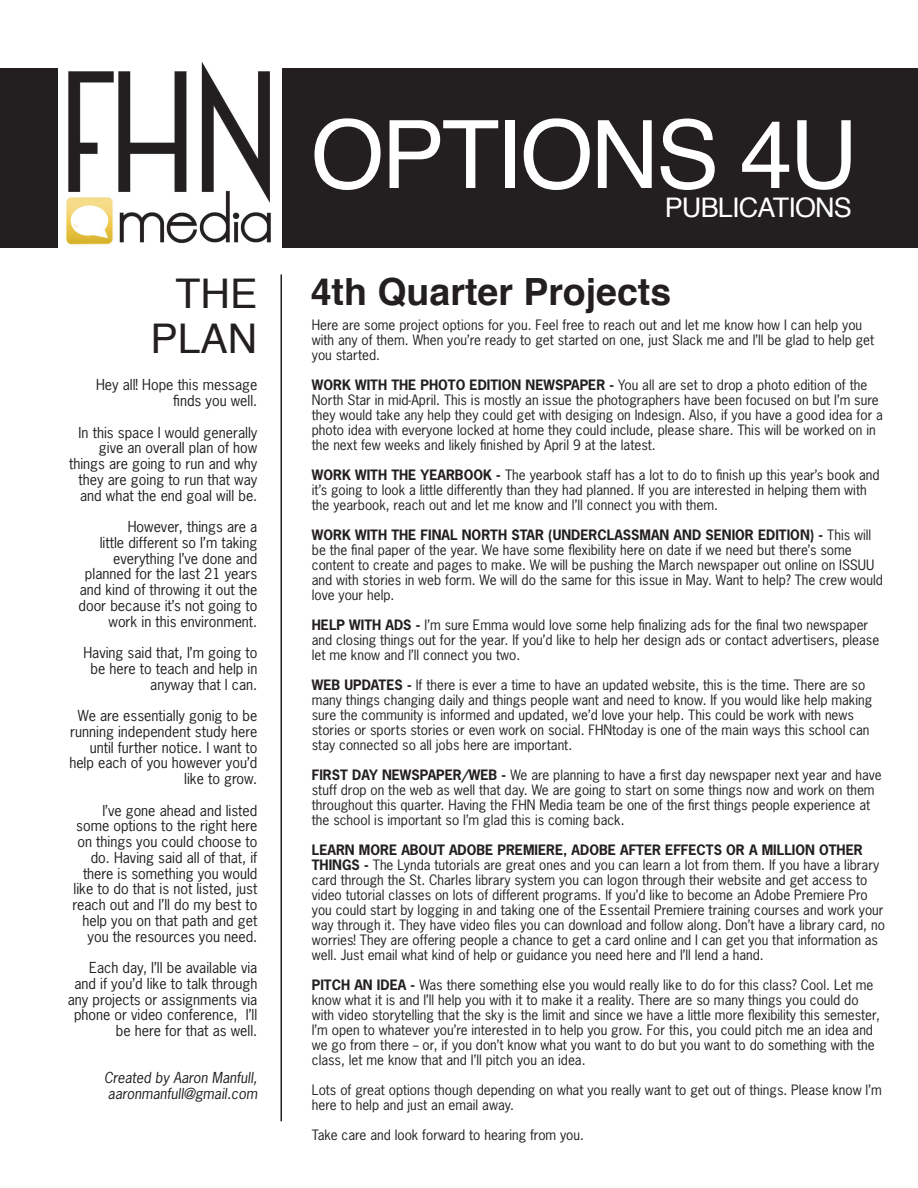
<style>
.page{position:relative;width:918px;height:1188px;background:#fff}
.page>*{position:absolute;margin:0;border:0;box-sizing:border-box;transform-origin:0 0}
.t1{font:94.5px "Helvetica";letter-spacing:-.03em;color:#fff}
.t2{font:40.95px "Helvetica";color:#231f20}
.t3{font:700 37.5px "Helvetica";color:#231f20}
.t4{font:27px "Helvetica";letter-spacing:-.03em;color:#fff}
.t5{font:14.25px/15.8px "News Gothic";color:#231f20;text-align:right}
.t6{font:italic 14.25px/15.8px "News Gothic";color:#231f20}
.t7{font:13.5px/15px "News Gothic";color:#231f20}
.s1{font-weight:700}
</style>
<div class="page">
<div style="left:0;top:68px;width:918px;height:179px;background:#231f20"></div>
<img style="left:58px;top:62px;width:223px;height:185px">
<hr style="left:280px;top:274px;width:2px;height:847px;background:#231f20">
<div style="left:73px;top:210px;width:34px;height:18px;background:#fff;border-radius:50%"></div>
<div style="left:72px;top:209px;width:36px;height:20px;border:2px solid #fff;border-radius:50%"></div>
<h1 class="t1" style="left:311px;top:82px;width:548px">OPTIONS 4U</h1>
<h3 class="t4" style="left:665px;top:187px;width:189px">PUBLICATIONS</h3>
<h2 class="t2" style="left:176px;top:262px;width:83px">THE</h2>
<h3 class="t3" style="left:311px;top:262px;width:362px">4th Quarter Projects</h3>
<h2 class="t2" style="left:151px;top:307px;width:108px">PLAN</h2>
<p class="t5" style="left:96px;top:377px;width:163px">Hey all! Hope this message finds you well.</p>
<p class="t5" style="left:69px;top:424px;width:190px">In this space I would generally give an overall plan of how things are going to run and why they are going to run that way and what the end goal will be.</p>
<p class="t5" style="left:79px;top:518px;width:180px">However, things are a<br>little different so I’m taking everything I’ve done and planned for the last 21 years and kind of throwing it out the door because it’s not going to work in this environment.</p>
<p class="t5" style="left:83px;top:644px;width:176px">Having said that, I’m going to be here to teach and help in anyway that I can.</p>
<p class="t5" style="left:69px;top:707px;width:190px">We are essentially gonig to be running independent study here until further notice. I want to help each of you however you’d like to grow.</p>
<p class="t5" style="left:72px;top:802px;width:186px">I’ve gone ahead and listed some options to the right here on things you could choose to do. Having said all of that, if there is something you would like to do that is not listed, just reach out and I’ll do my best to help you on that path and get you the resources you need.</p>
<p class="t5" style="left:68px;top:959px;width:191px">Each day, I’ll be available via and if you’d like to talk through any projects or assignments via phone or video conference, I’ll be here for that as well.</p>
<p class="t6" style="left:104px;top:1070px;width:155px">Created by Aaron Manfull, aaronmanfull@gmail.com</p>
<p class="t7" style="left:312px;top:317px;width:564px">Here are some project options for you. Feel free to reach out and let me know how I can help you with any of them. When you’re ready to get started on one, just Slack me and I’ll be glad to help get you started.</p>
<p class="t7" style="left:312px;top:377px;width:573px"><span class="s1">WORK WITH THE PHOTO EDITION NEWSPAPER -</span> You all are set to drop a photo edition of the North Star in mid-April. This is mostly an issue the photographers have been focused on but I’m sure they would take any help they could get with desiging on Indesign. Also, if you have a good idea for a photo idea with everyone locked at home they could include, please share. This will be worked on in the next few weeks and likely finished by April 9 at the latest.</p>
<p class="t7" style="left:312px;top:467px;width:569px"><span class="s1">WORK WITH THE YEARBOOK -</span> The yearbook staff has a lot to do to finish up this year’s book and it’s going to look a little differently than they had planned. If you are interested in helping them with the yearbook, reach out and let me know and I’ll connect you with them.</p>
<p class="t7" style="left:312px;top:527px;width:573px"><span class="s1">WORK WITH THE FINAL NORTH STAR (UNDERCLASSMAN AND SENIOR EDITION) -</span> This will be the final paper of the year. We have some flexibility here on date if we need but there’s some content to create and pages to make. We will be pushing the March newspaper out online on ISSUU and with stories in web form. We will do the same for this issue in May. Want to help? The crew would love your help.</p>
<p class="t7" style="left:312px;top:617px;width:569px"><span class="s1">HELP WITH ADS -</span> I’m sure Emma would love some help finalizing ads for the final two newspaper and closing things out for the year. If you’d like to help her design ads or contact advertisers, please let me know and I’ll connect you two.</p>
<p class="t7" style="left:312px;top:677px;width:562px"><span class="s1">WEB UPDATES -</span> If there is ever a time to have an updated website, this is the time. There are so many things changing daily and things people want and need to know. If you would like help making sure the community is informed and updated, we’d love your help. This could be work with news stories or sports stories or even work on social. FHNtoday is one of the main ways this school can stay connected so all jobs here are important.</p>
<p class="t7" style="left:312px;top:767px;width:571px"><span class="s1">FIRST DAY NEWSPAPER/WEB -</span> We are planning to have a first day newspaper next year and have stuff drop on the web as well that day. We are going to start on some things now and work on them throughout this quarter. Having the FHN Media team be one of the first things people experience at the school is important so I’m glad this is coming back.</p>
<p class="t7" style="left:312px;top:842px;width:575px"><span class="s1">LEARN MORE ABOUT ADOBE PREMIERE, ADOBE AFTER EFFECTS OR A MILLION OTHER THINGS -</span> The Lynda tutorials are great ones and you can learn a lot from them. If you have a library card through the St. Charles library system you can logon through their website and get access to video tutorial classes on lots of different programs. If you’d like to become an Adobe Premiere Pro you could start by logging in and taking one of the Essentail Premiere training courses and work your way through it. They have video files you can download and follow along. Don’t have a library card, no worries! They are offering people a chance to get a card online and I can get you that information as well. Just email what kind of help or guidance you need here and I’ll lend a hand.</p>
<p class="t7" style="left:312px;top:977px;width:570px"><span class="s1">PITCH AN IDEA -</span> Was there something else you would really like to do for this class? Cool. Let me know what it is and I’ll help you with it to make it a reality. There are so many things you could do with video storytelling that the sky is the limit and since we have a little more flexibility this semester, I’m open to whatever you’re interested in to help you grow. For this, you could pitch me an idea and we go from there -- or, if you don’t know what you want to do but you want to do something with the class, let me know that and I’ll pitch you an idea.</p>
<p class="t7" style="left:312px;top:1082px;width:571px">Lots of great options though depending on what you really want to get out of things. Please know I’m here to help and just an email away.</p>
<p class="t7" style="left:312px;top:1127px;width:274px">Take care and look forward to hearing from you.</p>
</div>
